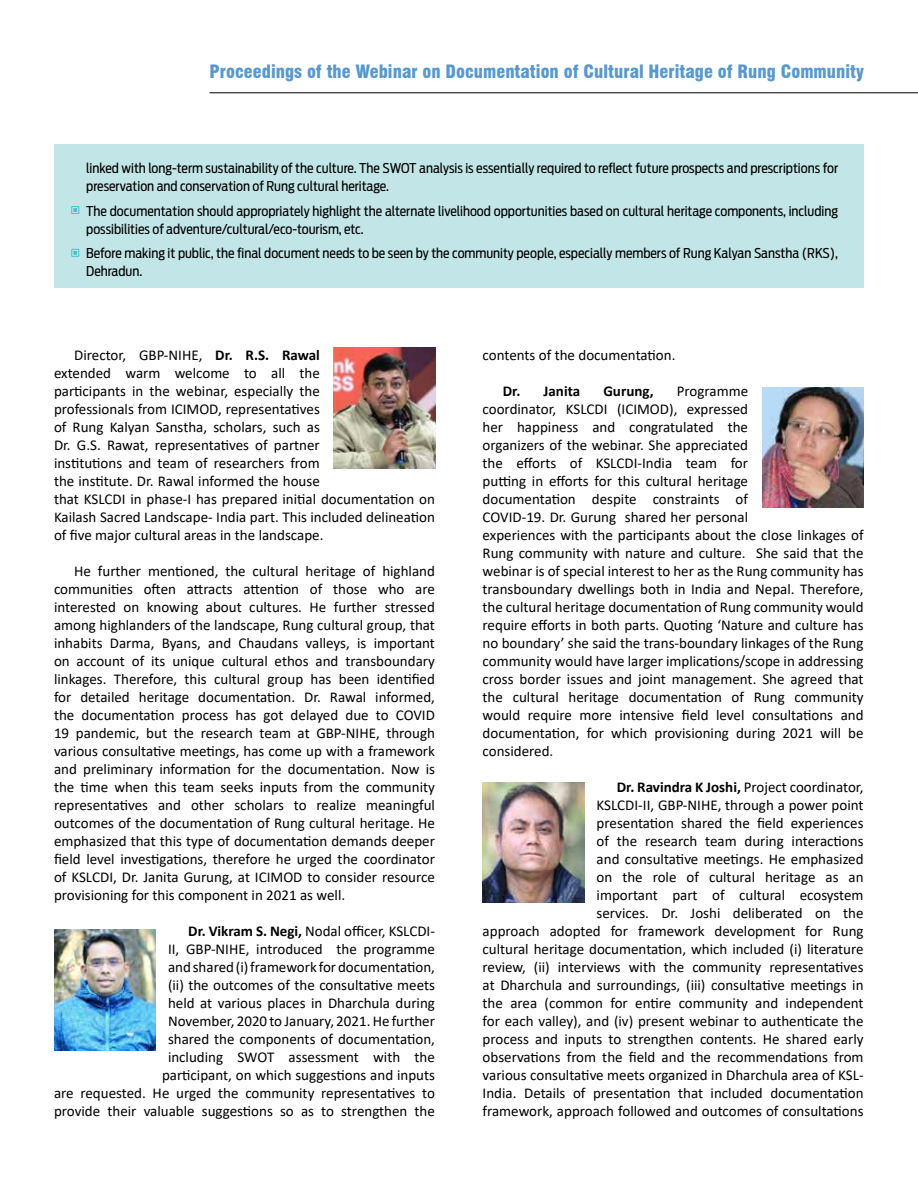
<style>
.page{position:relative;width:918px;height:1188px;background:#fff}
.page>*{position:absolute;margin:0;border:0;box-sizing:border-box;transform-origin:0 0}
.t1{font:900 condensed 18px "Swiss 721 BT";color:#5698d2}
.t2{font:15px/18px "Calibri";color:#000}
.t3{font:700 15px "Calibri";color:#000}
.t4{font:13.5px/18px "Antenna Cond";color:#000}
.s1{font-weight:700}
</style>
<div class="page">
<hr style="left:210px;top:92px;width:708px;height:1px;background:#000">
<div style="left:54px;top:144px;width:810px;height:144px;background:#c2e6e8"></div>
<svg style="left:71px;top:206px;width:8px;height:8px"></svg>
<svg style="left:71px;top:249px;width:8px;height:8px"></svg>
<img style="left:333px;top:348px;width:102px;height:120px">
<img style="left:54px;top:930px;width:102px;height:120px">
<img style="left:762px;top:387px;width:102px;height:120px">
<img style="left:483px;top:782px;width:102px;height:121px">
<p class="t1" style="left:210px;top:61px;width:656px">Proceedings of the Webinar on Documentation of Cultural Heritage of Rung Community</p>
<p class="t4" style="left:86px;top:159px;width:753px">linked with long-term sustainability of the culture. The SWOT analysis is essentially required to reflect future prospects and prescriptions for preservation and conservation of Rung cultural heritage.</p>
<p class="t4" style="left:86px;top:202px;width:753px">The documentation should appropriately highlight the alternate livelihood opportunities based on cultural heritage components, including possibilities of adventure/cultural/eco-tourism, etc.</p>
<p class="t4" style="left:86px;top:244px;width:753px">Before making it public, the final document needs to be seen by the community people, especially members of Rung Kalyan Sanstha (RKS),<br>Dehradun.</p>
<p class="t2" style="left:54px;top:346px;width:382px;text-indent:20px">Director, GBP-NIHE, <span class="s1">Dr. R.S. Rawal<br></span>extended warm welcome to all the<br>participants in the webinar, especially the<br>professionals from ICIMOD, representatives<br>of Rung Kalyan Sanstha, scholars, such as<br>Dr. G.S. Rawat, representatives of partner<br>institutions and team of researchers from<br>the institute. Dr. Rawal informed the house<br>that KSLCDI in phase-I has prepared initial documentation on Kailash Sacred Landscape- India part. This included delineation of five major cultural areas in the landscape.</p>
<p class="t2" style="left:54px;top:562px;width:383px;text-align:justify;text-indent:20px">He further mentioned, the cultural heritage of highland communities often attracts attention of those who are interested on knowing about cultures. He further stressed among highlanders of the landscape, Rung cultural group, that inhabits Darma, Byans, and Chaudans valleys, is important on account of its unique cultural ethos and transboundary linkages. Therefore, this cultural group has been identified for detailed heritage documentation. Dr. Rawal informed, the documentation process has got delayed due to COVID 19 pandemic, but the research team at GBP-NIHE, through various consultative meetings, has come up with a framework and preliminary information for the documentation. Now is the time when this team seeks inputs from the community representatives and other scholars to realize meaningful outcomes of the documentation of Rung cultural heritage. He emphasized that this type of documentation demands deeper field level investigations, therefore he urged the coordinator of KSLCDI, Dr. Janita Gurung, at ICIMOD to consider resource provisioning for this component in 2021 as well.</p>
<p class="t2" style="left:54px;top:922px;width:383px;text-align:right"><span class="s1">Dr. Vikram S. Negi,</span> Nodal officer, KSLCDI-<br>II, GBP-NIHE, introduced the programme<br>and shared (i) framework for documentation,<br>(ii) the outcomes of the consultative meets<br>held at various places in Dharchula during<br>November, 2020 to January, 2021. He further<br>shared the components of documentation,<br>including SWOT assessment with the<br>participant, on which suggestions and inputs<br>are requested. He urged the community representatives to provide their valuable suggestions so as to strengthen the</p>
<p class="t2" style="left:483px;top:346px;width:194px">contents of the documentation.</p>
<p class="t3" style="left:503px;top:380px;width:79px">Dr. Janita</p>
<p class="t3" style="left:603px;top:380px;width:52px">Gurung,</p>
<p class="t2" style="left:483px;top:382px;width:383px;text-indent:194px">Programme<br>coordinator, KSLCDI (ICIMOD), expressed<br>her happiness and congratulated the<br>organizers of the webinar. She appreciated<br>the efforts of KSLCDI-India team for<br>putting in efforts for this cultural heritage<br>documentation despite constraints of<br>COVID-19. Dr. Gurung shared her personal<br>experiences with the participants about the close linkages of Rung community with nature and culture. She said that the webinar is of special interest to her as the Rung community has transboundary dwellings both in India and Nepal. Therefore, the cultural heritage documentation of Rung community would require efforts in both parts. Quoting ‘Nature and culture has no boundary’ she said the trans-boundary linkages of the Rung community would have larger implications/scope in addressing cross border issues and joint management. She agreed that the cultural heritage documentation of Rung community would require more intensive field level consultations and documentation, for which provisioning during 2021 will be considered.</p>
<p class="t2" style="left:483px;top:778px;width:383px;text-align:right"><span class="s1">Dr. Ravindra K Joshi,</span> Project coordinator,<br>KSLCDI-II, GBP-NIHE, through a power point<br>presentation shared the field experiences<br>of the research team during interactions<br>and consultative meetings. He emphasized<br>on the role of cultural heritage as an<br>important part of cultural ecosystem<br>services. Dr. Joshi deliberated on the<br>approach adopted for framework development for Rung cultural heritage documentation, which included (i) literature review, (ii) interviews with the community representatives at Dharchula and surroundings, (iii) consultative meetings in the area (common for entire community and independent for each valley), and (iv) present webinar to authenticate the process and inputs to strengthen contents. He shared early observations from the field and the recommendations from various consultative meets organized in Dharchula area of KSL-India. Details of presentation that included documentation framework, approach followed and outcomes of consultations</p>
</div>
